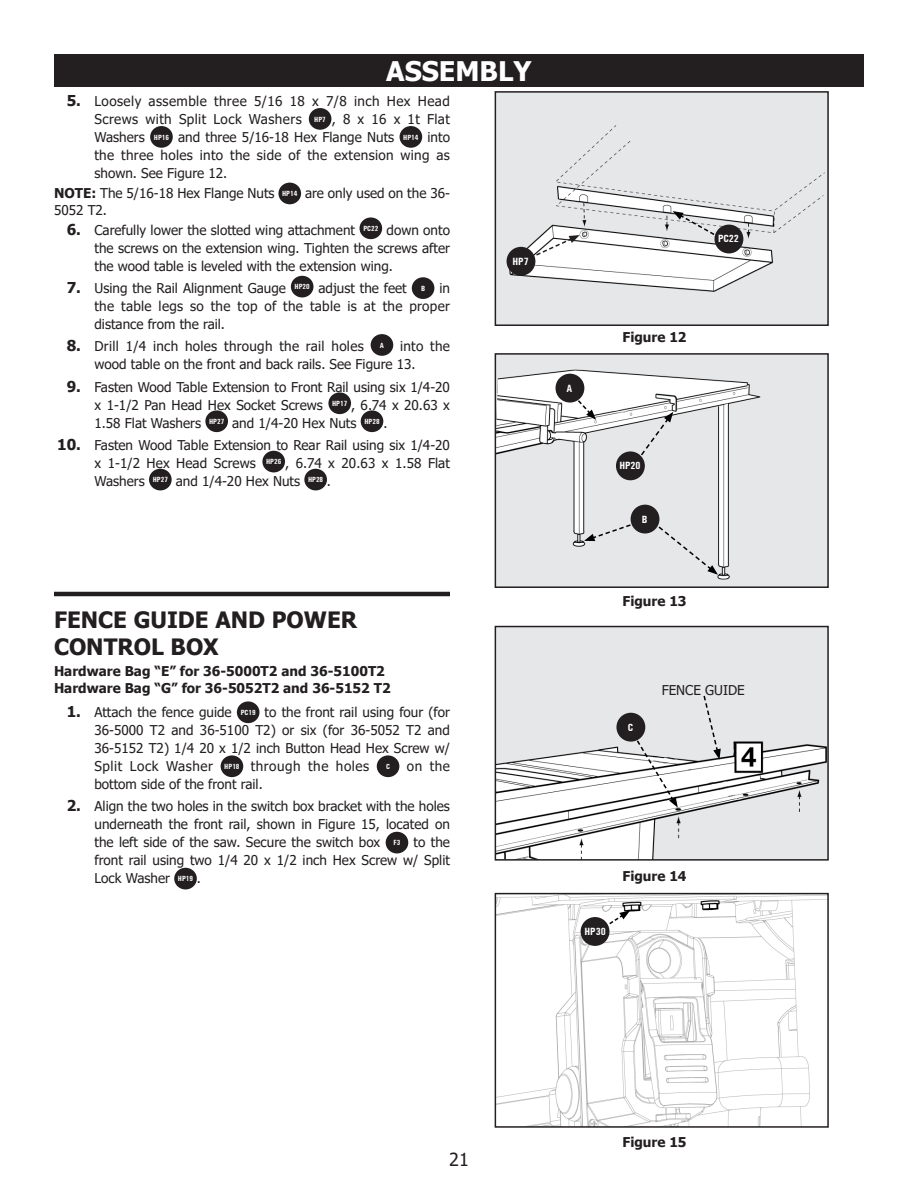
<style>
.page{position:relative;width:918px;height:1188px;background:#fff}
.page>*{position:absolute;margin:0;border:0;box-sizing:border-box;transform-origin:0 0}
.Section_Header{font:700 27px "Tahoma";color:#fff}
.Sub_Header{font:700 22.5px "Tahoma";color:#231f20}
.t1{font:18px "Tahoma";color:#231f20}
.t2{font:13.5px/18px "Tahoma";color:#231f20;text-align:justify}
.Paragraph_Center{font:700 13.5px "Tahoma";color:#231f20}
.t3{font:13.5px/18px "Tahoma";letter-spacing:.03em;color:#231f20}
.t4{font:13.5px "Tahoma";letter-spacing:.02em;color:#231f20}
.t5{font:13.5px "Tahoma";letter-spacing:.04em;color:#231f20}
.Table_of_Contents{font:700 condensed 10.5px "Univers";color:#fff}
.Table_of_Contents-2{font:700 condensed 7.5px "Univers";color:#fff}
.s1{font-weight:700;font-size:15px}
.s2{font-weight:700}
</style>
<div class="page">
<div style="left:495px;top:627px;width:333px;height:233px;background:#e6e7e9"></div>
<img style="left:498px;top:712px;width:328px;height:146px">
<div style="left:495px;top:626px;width:334px;height:235px;border:2px solid #231f20"></div>
<div style="left:54px;top:54px;width:810px;height:32px;background:#231f20"></div>
<div style="left:495px;top:92px;width:333px;height:233px;background:#e6e7e9"></div>
<img style="left:510px;top:126px;width:314px;height:165px">
<div style="left:495px;top:91px;width:334px;height:235px;border:2px solid #231f20"></div>
<div style="left:495px;top:354px;width:333px;height:233px;background:#e6e7e9"></div>
<img style="left:498px;top:369px;width:263px;height:211px">
<div style="left:495px;top:353px;width:334px;height:235px;border:2px solid #231f20"></div>
<svg style="left:673px;top:211px;width:43px;height:25px"></svg>
<svg style="left:639px;top:412px;width:34px;height:45px"></svg>
<svg style="left:657px;top:525px;width:61px;height:50px"></svg>
<svg style="left:635px;top:739px;width:43px;height:69px"></svg>
<svg style="left:702px;top:695px;width:19px;height:65px"></svg>
<svg style="left:584px;top:523px;width:48px;height:18px"></svg>
<svg style="left:576px;top:399px;width:20px;height:21px"></svg>
<svg style="left:535px;top:235px;width:45px;height:22px"></svg>
<img style="left:498px;top:896px;width:328px;height:229px">
<div style="left:495px;top:893px;width:334px;height:235px;border:2px solid #231f20"></div>
<hr style="left:54px;top:592px;width:396px;height:4px;background:#231f20">
<div style="left:507px;top:247px;width:28px;height:29px;background:#231f20;border-radius:50%"></div>
<div style="left:616px;top:451px;width:29px;height:29px;background:#231f20;border-radius:50%"></div>
<div style="left:715px;top:225px;width:28px;height:28px;background:#231f20;border-radius:50%"></div>
<div style="left:556px;top:374px;width:28px;height:29px;background:#231f20;border-radius:50%"></div>
<div style="left:631px;top:505px;width:28px;height:29px;background:#231f20;border-radius:50%"></div>
<div style="left:616px;top:713px;width:29px;height:29px;background:#231f20;border-radius:50%"></div>
<svg style="left:608px;top:910px;width:22px;height:16px"></svg>
<div style="left:581px;top:917px;width:28px;height:29px;background:#231f20;border-radius:50%"></div>
<div style="left:309px;top:108px;width:22px;height:22px;background:#231f20;border-radius:50%"></div>
<div style="left:150px;top:126px;width:23px;height:22px;background:#231f20;border-radius:50%"></div>
<div style="left:400px;top:126px;width:22px;height:22px;background:#231f20;border-radius:50%"></div>
<div style="left:278px;top:183px;width:23px;height:21px;background:#231f20;border-radius:50%"></div>
<div style="left:360px;top:217px;width:22px;height:22px;background:#231f20;border-radius:50%"></div>
<div style="left:291px;top:276px;width:23px;height:21px;background:#231f20;border-radius:50%"></div>
<div style="left:412px;top:277px;width:22px;height:22px;background:#231f20;border-radius:50%"></div>
<div style="left:371px;top:334px;width:22px;height:22px;background:#231f20;border-radius:50%"></div>
<div style="left:328px;top:392px;width:23px;height:22px;background:#231f20;border-radius:50%"></div>
<div style="left:205px;top:410px;width:23px;height:22px;background:#231f20;border-radius:50%"></div>
<div style="left:361px;top:410px;width:22px;height:22px;background:#231f20;border-radius:50%"></div>
<div style="left:262px;top:451px;width:23px;height:21px;background:#231f20;border-radius:50%"></div>
<div style="left:149px;top:469px;width:23px;height:21px;background:#231f20;border-radius:50%"></div>
<div style="left:304px;top:469px;width:23px;height:21px;background:#231f20;border-radius:50%"></div>
<div style="left:237px;top:701px;width:22px;height:22px;background:#231f20;border-radius:50%"></div>
<div style="left:221px;top:755px;width:22px;height:22px;background:#231f20;border-radius:50%"></div>
<div style="left:377px;top:755px;width:22px;height:22px;background:#231f20;border-radius:50%"></div>
<div style="left:386px;top:832px;width:22px;height:21px;background:#231f20;border-radius:50%"></div>
<div style="left:174px;top:868px;width:23px;height:21px;background:#231f20;border-radius:50%"></div>
<p class="Section_Header" style="left:386px;top:52px;width:147px">ASSEMBLY</p>
<p class="t3" style="left:94px;top:93px;width:357px;text-indent:-28px"><span class="s1">5.</span> Loosely assemble three 5/16 18 x 7/8 inch Hex Head<br>Screws with Split Lock Washers</p>
<p class="Table_of_Contents-2" style="left:314px;top:115px;width:13px">HP7</p>
<p class="t2" style="left:332px;top:111px;width:120px">, 8 x 16 x 1t Flat</p>
<p class="t2" style="left:94px;top:129px;width:52px">Washers</p>
<p class="Table_of_Contents-2" style="left:154px;top:133px;width:17px">HP16</p>
<p class="t2" style="left:178px;top:129px;width:218px">and three 5/16-18 Hex Flange Nuts</p>
<p class="Table_of_Contents-2" style="left:403px;top:133px;width:17px">HP14</p>
<p class="t2" style="left:94px;top:129px;width:357px;text-indent:333px">into the three holes into the side of the extension wing as shown. See Figure 12.</p>
<p class="t2" style="left:54px;top:185px;width:222px"><span class="s2">NOTE:</span> The 5/16-18 Hex Flange Nuts</p>
<p class="Table_of_Contents-2" style="left:282px;top:189px;width:17px">HP14</p>
<p class="t2" style="left:305px;top:185px;width:146px">are only used on the 36-</p>
<p class="t2" style="left:54px;top:201px;width:55px">5052 T2.</p>
<p class="t2" style="left:67px;top:222px;width:290px"><span class="s1">6.</span> Carefully lower the slotted wing attachment</p>
<p class="Table_of_Contents-2" style="left:363px;top:224px;width:16px">PC22</p>
<p class="t2" style="left:94px;top:222px;width:357px;text-indent:292px">down onto the screws on the extension wing. Tighten the screws after the wood table is leveled with the extension wing.</p>
<p class="t2" style="left:67px;top:280px;width:221px"><span class="s1">7.</span> Using the Rail Alignment Gauge</p>
<p class="Table_of_Contents-2" style="left:295px;top:282px;width:17px">HP20</p>
<p class="t2" style="left:318px;top:280px;width:90px">adjust the feet</p>
<p class="Table_of_Contents-2" style="left:421px;top:284px;width:6px">B</p>
<p class="t2" style="left:94px;top:280px;width:357px;text-indent:345px">in the table legs so the top of the table is at the proper distance from the rail.</p>
<p class="t4" style="left:67px;top:337px;width:298px"><span class="s1">8.</span> Drill 1/4 inch holes through the rail holes</p>
<p class="Table_of_Contents-2" style="left:380px;top:341px;width:6px">A</p>
<p class="t2" style="left:94px;top:338px;width:357px;text-indent:306px">into the wood table on the front and back rails. See Figure 13.</p>
<p class="t2" style="left:94px;top:378px;width:357px;text-indent:-28px"><span class="s1">9.</span> Fasten Wood Table Extension to Front Rail using six 1/4-20 x 1-1/2 Pan Head Hex Socket Screws</p>
<p class="Table_of_Contents-2" style="left:332px;top:399px;width:17px">HP17</p>
<p class="t2" style="left:351px;top:396px;width:100px">, 6.74 x 20.63 x</p>
<p class="t2" style="left:94px;top:414px;width:108px">1.58 Flat Washers</p>
<p class="Table_of_Contents-2" style="left:209px;top:417px;width:17px">HP27</p>
<p class="t2" style="left:232px;top:414px;width:126px">and 1/4-20 Hex Nuts</p>
<p class="Table_of_Contents-2" style="left:364px;top:417px;width:17px">HP28</p>
<p class="t2" style="left:383px;top:414px;width:6px">.</p>
<p class="t2" style="left:94px;top:437px;width:357px;text-indent:-37px"><span class="s1">10.</span> Fasten Wood Table Extension to Rear Rail using six 1/4-20 x 1-1/2 Hex Head Screws</p>
<p class="Table_of_Contents-2" style="left:266px;top:457px;width:17px">HP26</p>
<p class="t2" style="left:285px;top:455px;width:166px">, 6.74 x 20.63 x 1.58 Flat</p>
<p class="t2" style="left:94px;top:473px;width:52px">Washers</p>
<p class="Table_of_Contents-2" style="left:153px;top:475px;width:17px">HP27</p>
<p class="t2" style="left:176px;top:473px;width:126px">and 1/4-20 Hex Nuts</p>
<p class="Table_of_Contents-2" style="left:308px;top:475px;width:17px">HP28</p>
<p class="t2" style="left:327px;top:473px;width:6px">.</p>
<p class="Sub_Header" style="left:54px;top:605px;width:305px">FENCE GUIDE AND POWER</p>
<p class="Sub_Header" style="left:54px;top:632px;width:166px">CONTROL BOX</p>
<p class="Paragraph_Center" style="left:54px;top:662px;width:332px">Hardware Bag “E” for 36-5000T2 and 36-5100T2</p>
<p class="Paragraph_Center" style="left:54px;top:678px;width:338px">Hardware Bag “G” for 36-5052T2 and 36-5152 T2</p>
<p class="t2" style="left:67px;top:704px;width:166px"><span class="s1">1.</span> Attach the fence guide</p>
<p class="Table_of_Contents-2" style="left:241px;top:708px;width:16px">PC19</p>
<p class="t2" style="left:94px;top:704px;width:357px;text-indent:170px">to the front rail using four (for 36-5000 T2 and 36-5100 T2) or six (for 36-5052 T2 and 36-5152 T2) 1/4 20 x 1/2 inch Button Head Hex Screw w/ Split Lock Washer</p>
<p class="Table_of_Contents-2" style="left:224px;top:762px;width:17px">HP18</p>
<p class="t5" style="left:251px;top:757px;width:120px">through the holes</p>
<p class="Table_of_Contents-2" style="left:386px;top:762px;width:5px">C</p>
<p class="t2" style="left:407px;top:758px;width:45px">on the</p>
<p class="t2" style="left:94px;top:776px;width:170px">bottom side of the front rail.</p>
<p class="t2" style="left:94px;top:798px;width:357px;text-indent:-28px"><span class="s1">2.</span> Align the two holes in the switch box bracket with the holes underneath the front rail, shown in Figure 15, located on the left side of the saw. Secure the switch box</p>
<p class="t2" style="left:94px;top:834px;width:357px;text-indent:319px">to the front rail using two 1/4 20 x 1/2 inch Hex Screw w/ Split Lock Washer</p>
<p class="Table_of_Contents-2" style="left:394px;top:838px;width:8px">F3</p>
<p class="Table_of_Contents-2" style="left:178px;top:874px;width:17px">HP19</p>
<p class="t2" style="left:197px;top:870px;width:6px">.</p>
<p class="Table_of_Contents" style="left:512px;top:255px;width:18px">HP7</p>
<p class="Table_of_Contents" style="left:567px;top:382px;width:7px">A</p>
<p class="Table_of_Contents" style="left:718px;top:233px;width:22px">PC22</p>
<p class="Paragraph_Center" style="left:623px;top:328px;width:66px">Figure 12</p>
<p class="Table_of_Contents" style="left:619px;top:459px;width:23px">HP20</p>
<p class="Table_of_Contents" style="left:642px;top:513px;width:7px">B</p>
<p class="Paragraph_Center" style="left:623px;top:592px;width:66px">Figure 13</p>
<p class="Table_of_Contents" style="left:628px;top:721px;width:7px">C</p>
<p class="t2" style="left:662px;top:682px;width:85px">FENCE GUIDE</p>
<p class="Table_of_Contents" style="left:584px;top:925px;width:23px">HP30</p>
<p class="Paragraph_Center" style="left:623px;top:867px;width:66px">Figure 14</p>
<h3 class="t1" style="left:449px;top:1147px;width:21px">21</h3>
<p class="Paragraph_Center" style="left:623px;top:1132px;width:66px">Figure 15</p>
</div>
